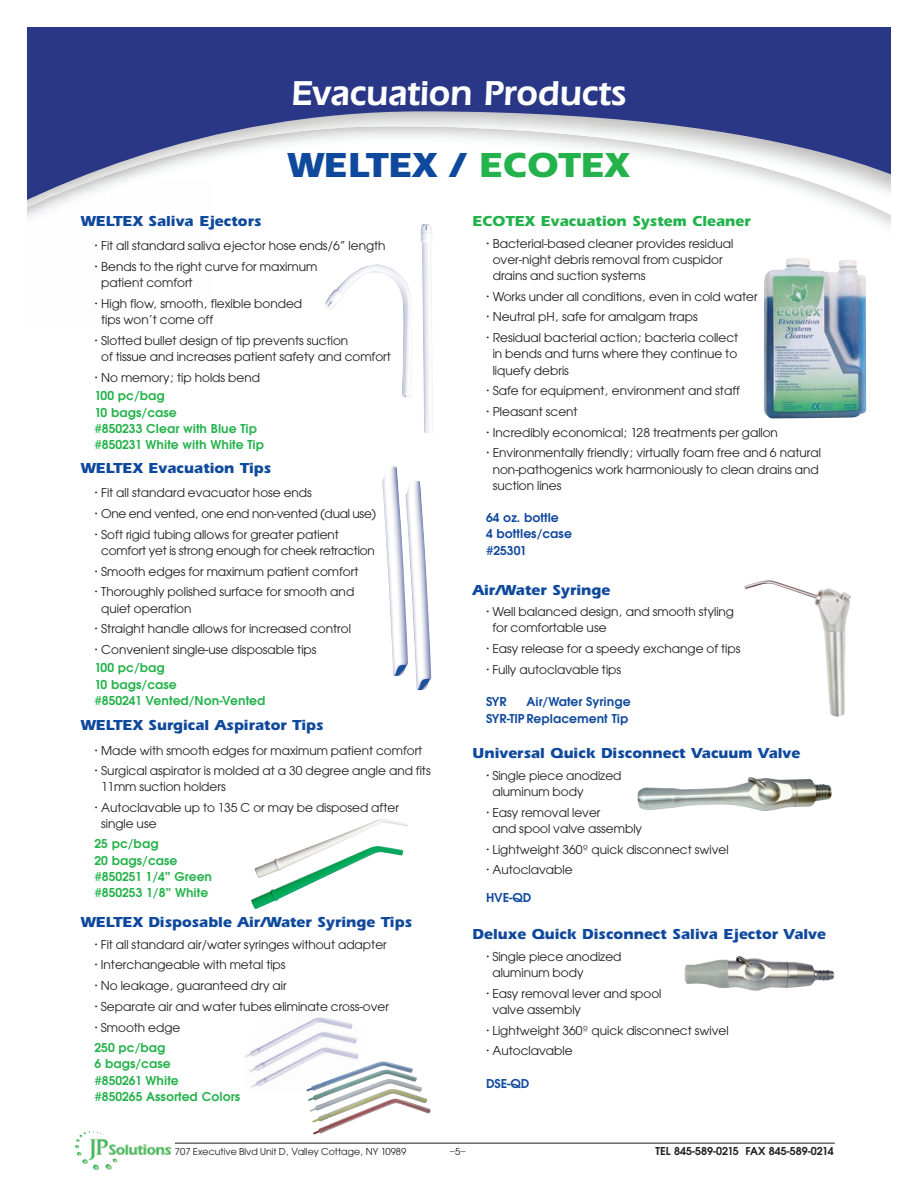
<style>
.page{position:relative;width:918px;height:1188px;background:#fff}
.page>*{position:absolute;margin:0;border:0;box-sizing:border-box;transform-origin:0 0}
.t1{font:600 36px "Eras IT Cby BT";color:#fff}
.t2{font:700 36px "Itc Eras";color:#0f499d}
.t3{font:700 15px "Itc Eras";color:#0f499d}
.t4{font:700 15px "Itc Eras";color:#23b24b}
.t5{font:13.5px/16.2px "Avant Garde";color:#231f20}
.t6{font:13.5px/16.2px "Avant Garde Dem";color:#23b24b}
.t7{font:13.5px/16.2px "Avant Garde Dem";color:#0f499d}
.t8{font:13.5px "Avant Garde";letter-spacing:-.02em;color:#231f20}
.t9{font:12px "Avant Garde Dem";color:#231f20}
.t10{font:10.5px "Avant Garde";color:#231f20}
.s1{color:#23b24b}
</style>
<div class="page">
<img style="left:245px;top:1017px;width:114px;height:74px">
<svg style="left:27px;top:27px;width:864px;height:201px;fill:#293786"></svg>
<hr style="left:175px;top:1143px;width:660px;height:1px;background:#231f20">
<svg style="left:75px;top:1131px;width:96px;height:39px"></svg>
<img style="left:744px;top:580px;width:107px;height:137px">
<img style="left:637px;top:777px;width:195px;height:34px">
<img style="left:684px;top:955px;width:150px;height:36px">
<img style="left:764px;top:258px;width:102px;height:161px">
<img style="left:382px;top:466px;width:23px;height:210px">
<img style="left:405px;top:481px;width:26px;height:209px">
<img style="left:251px;top:819px;width:157px;height:90px">
<img style="left:325px;top:224px;width:109px;height:209px">
<img style="left:307px;top:1061px;width:120px;height:74px">
<h1 class="t1" style="left:292px;top:81px;width:336px">Evacuation Products</h1>
<h1 class="t2" style="left:289px;top:152px;width:342px">WELTEX / <span class="s1">ECOTEX</span></h1>
<p class="t3" style="left:81px;top:216px;width:182px">WELTEX Saliva Ejectors</p>
<p class="t5" style="left:94px;top:239px;width:293px">• Fit all standard saliva ejector hose ends/6” length</p>
<p class="t5" style="left:101px;top:260px;width:218px;text-indent:-7px">• Bends to the right curve for maximum patient comfort</p>
<p class="t5" style="left:101px;top:297px;width:202px;text-indent:-7px">• High flow, smooth, flexible bonded tips won’t come off</p>
<p class="t5" style="left:101px;top:334px;width:291px;text-indent:-7px">• Slotted bullet design of tip prevents suction<br>of tissue and increases patient safety and comfort</p>
<p class="t5" style="left:94px;top:370px;width:167px">• No memory; tip holds bend</p>
<p class="t6" style="left:94px;top:389px;width:171px">100 pc/bag<br>10 bags/case<br>#850233 Clear with Blue Tip #850231 White with White Tip</p>
<p class="t3" style="left:81px;top:462px;width:192px">WELTEX Evacuation Tips</p>
<p class="t5" style="left:94px;top:486px;width:219px">• Fit all standard evacuator hose ends</p>
<p class="t8" style="left:94px;top:509px;width:283px">• One end vented, one end non-vented (dual use)</p>
<p class="t5" style="left:101px;top:527px;width:275px;text-indent:-7px">• Soft rigid tubing allows for greater patient comfort yet is strong enough for cheek retraction</p>
<p class="t5" style="left:94px;top:564px;width:265px">• Smooth edges for maximum patient comfort</p>
<p class="t5" style="left:101px;top:585px;width:255px;text-indent:-7px">• Thoroughly polished surface for smooth and quiet operation</p>
<p class="t5" style="left:94px;top:622px;width:258px">• Straight handle allows for increased control</p>
<p class="t5" style="left:94px;top:643px;width:224px">• Convenient single-use disposable tips</p>
<p class="t6" style="left:94px;top:661px;width:173px">100 pc/bag<br>10 bags/case<br>#850241 Vented/Non-Vented</p>
<p class="t3" style="left:81px;top:720px;width:244px">WELTEX Surgical Aspirator Tips</p>
<p class="t5" style="left:94px;top:743px;width:329px">• Made with smooth edges for maximum patient comfort</p>
<p class="t5" style="left:101px;top:764px;width:331px;text-indent:-7px">• Surgical aspirator is molded at a 30 degree angle and fits<br>11mm suction holders</p>
<p class="t5" style="left:101px;top:801px;width:299px;text-indent:-7px">• Autoclavable up to 135 C or may be disposed after single use</p>
<p class="t6" style="left:94px;top:837px;width:119px">25 pc/bag<br>20 bags/case #850251 1/4” Green #850253 1/8” White</p>
<p class="t3" style="left:81px;top:916px;width:333px">WELTEX Disposable Air/Water Syringe Tips</p>
<p class="t5" style="left:94px;top:937px;width:294px">• Fit all standard air/water syringes without adapter</p>
<p class="t5" style="left:94px;top:958px;width:193px">• Interchangeable with metal tips</p>
<p class="t5" style="left:94px;top:979px;width:194px">• No leakage, guaranteed dry air</p>
<p class="t5" style="left:94px;top:999px;width:296px">• Separate air and water tubes eliminate cross-over</p>
<p class="t5" style="left:94px;top:1020px;width:87px">• Smooth edge</p>
<p class="t6" style="left:95px;top:1041px;width:147px">250 pc/bag<br>6 bags/case<br>#850261 White<br>#850265 Assorted Colors</p>
<p class="t4" style="left:472px;top:216px;width:280px">ECOTEX Evacuation System Cleaner</p>
<p class="t5" style="left:493px;top:236px;width:242px;text-indent:-7px">• Bacterial-based cleaner provides residual over-night debris removal from cuspidor drains and suction systems</p>
<p class="t5" style="left:486px;top:289px;width:273px">• Works under all conditions, even in cold water</p>
<p class="t5" style="left:486px;top:310px;width:213px">• Neutral pH, safe for amalgam traps</p>
<p class="t5" style="left:493px;top:331px;width:247px;text-align:justify;text-indent:-7px">• Residual bacterial action; bacteria collect in bends and turns where they continue to liquefy debris</p>
<p class="t5" style="left:486px;top:384px;width:255px">• Safe for equipment, environment and staff</p>
<p class="t5" style="left:486px;top:405px;width:93px">• Pleasant scent</p>
<p class="t5" style="left:486px;top:425px;width:294px">• Incredibly economical; 128 treatments per gallon</p>
<p class="t5" style="left:493px;top:446px;width:330px;text-indent:-7px">• Environmentally friendly; virtually foam free and 6 natural non-pathogenics work harmoniously to clean drains and suction lines</p>
<p class="t7" style="left:486px;top:511px;width:87px">64 oz. bottle<br>4 bottles/case #25301</p>
<p class="t3" style="left:472px;top:584px;width:140px">Air/Water Syringe</p>
<p class="t5" style="left:492px;top:605px;width:243px;text-indent:-6px">• Well balanced design, and smooth styling for comfortable use</p>
<p class="t5" style="left:486px;top:642px;width:256px">• Easy release for a speedy exchange of tips</p>
<p class="t5" style="left:486px;top:662px;width:137px">• Fully autoclavable tips</p>
<p class="t7" style="left:486px;top:695px;width:22px">SYR</p>
<p class="t7" style="left:486px;top:695px;width:146px;text-align:right">Air/Water Syringe<br>SYR-TIP Replacement Tip</p>
<p class="t3" style="left:472px;top:748px;width:329px">Universal Quick Disconnect Vacuum Valve</p>
<p class="t5" style="left:492px;top:768px;width:131px;text-indent:-6px">• Single piece anodized aluminum body</p>
<p class="t5" style="left:492px;top:805px;width:151px;text-indent:-6px">• Easy removal lever<br>and spool valve assembly</p>
<p class="t5" style="left:486px;top:842px;width:244px">• Lightweight 360º quick disconnect swivel</p>
<p class="t5" style="left:486px;top:863px;width:88px">• Autoclavable</p>
<p class="t7" style="left:486px;top:890px;width:47px">HVE-QD</p>
<p class="t3" style="left:472px;top:929px;width:355px">Deluxe Quick Disconnect Saliva Ejector Valve</p>
<p class="t5" style="left:492px;top:949px;width:131px;text-indent:-6px">• Single piece anodized aluminum body</p>
<p class="t5" style="left:492px;top:986px;width:171px;text-indent:-6px">• Easy removal lever and spool valve assembly</p>
<p class="t5" style="left:486px;top:1023px;width:244px">• Lightweight 360º quick disconnect swivel</p>
<p class="t5" style="left:486px;top:1044px;width:88px">• Autoclavable</p>
<p class="t7" style="left:486px;top:1076px;width:45px">DSE-QD</p>
<p class="t10" style="left:175px;top:1148px;width:233px">707 Executive Blvd Unit D, Valley Cottage, NY 10989</p>
<p class="t10" style="left:450px;top:1148px;width:17px">–5–</p>
<p class="t9" style="left:656px;top:1147px;width:180px">TEL 845-589-0215 FAX 845-589-0214</p>
</div>
